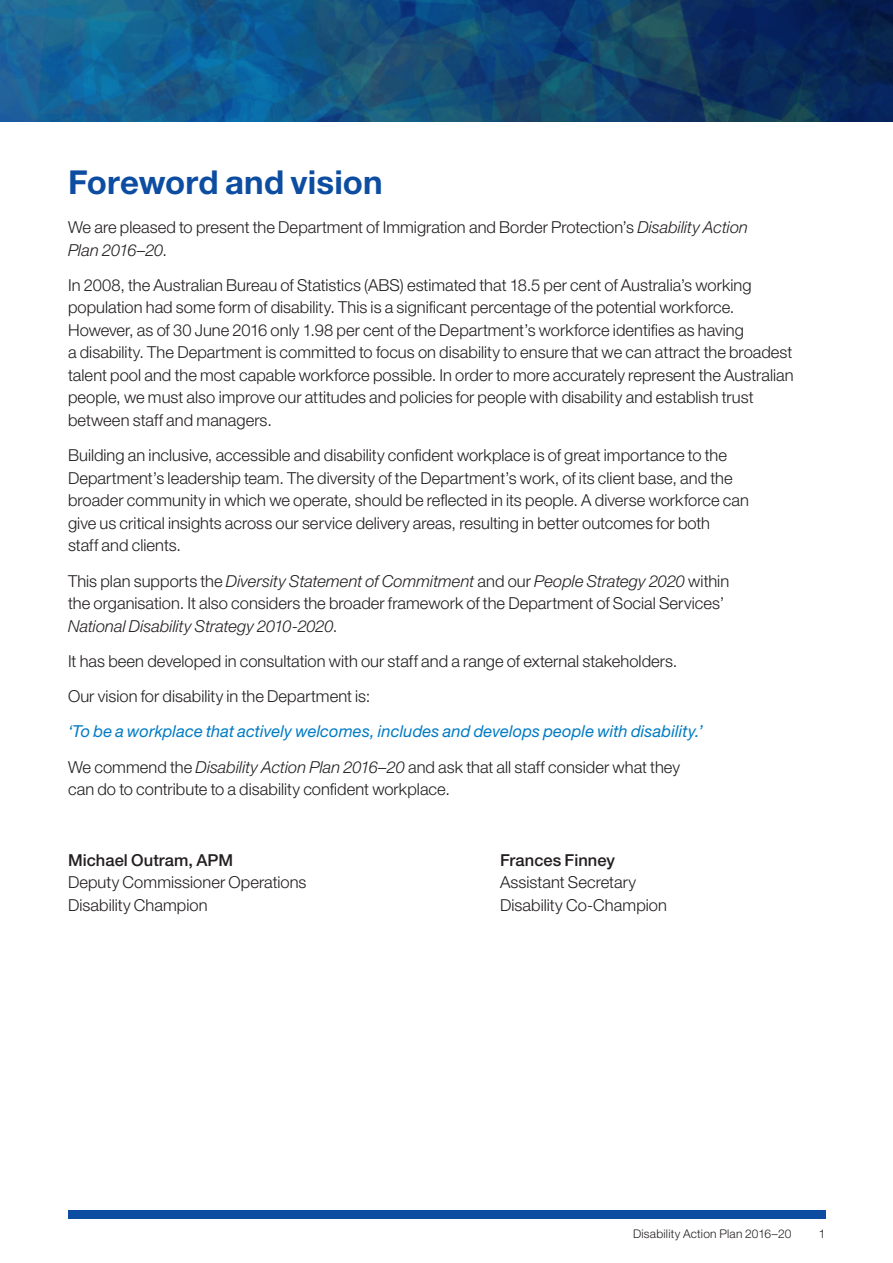
<style>
.page{position:relative;width:893px;height:1263px;background:#fff}
.page>*{position:absolute;margin:0;border:0;box-sizing:border-box;transform-origin:0 0}
.t1{font:700 33px "Helvetica Neue LT Std";letter-spacing:.005em;color:#0d4da1}
.t2{font:300 16.5px/22.5px "Helvetica Neue LT Std";color:#231f20}
.t3{font:italic 16.5px/35.2px "Helvetica Neue LT Std";letter-spacing:.005em;color:#007bc3}
.t4{font:500 16.5px "Helvetica Neue LT Std";letter-spacing:.005em;color:#231f20}
.t5{font:300 12px "Helvetica Neue LT Std";letter-spacing:.02em;color:#231f20}
.s1{font-style:italic}
.s2{font-weight:300;font-style:normal;color:#231f20}
.s3{font-weight:300;color:#231f20}
</style>
<div class="page">
<img style="left:0;top:0;width:893px;height:121px">
<div style="left:68px;top:1210px;width:757px;height:8px;background:#0d4da1"></div>
<h1 class="t1" style="left:68px;top:161px;width:316px">Foreword and vision</h1>
<p class="t2" style="left:68px;top:216px;width:681px">We are pleased to present the Department of Immigration and Border Protection’s <span class="s1">Disability Action<br>Plan 2016–20</span>.</p>
<p class="t2" style="left:68px;top:273px;width:727px">In 2008, the Australian Bureau of Statistics (ABS) estimated that 18.5 per cent of Australia’s working population had some form of disability. This is a significant percentage of the potential workforce.<br>However, as of 30 June 2016 only 1.98 per cent of the Department’s workforce identifies as having<br>a disability. The Department is committed to focus on disability to ensure that we can attract the broadest talent pool and the most capable workforce possible. In order to more accurately represent the Australian people, we must also improve our attitudes and policies for people with disability and establish trust between staff and managers.</p>
<p class="t2" style="left:68px;top:444px;width:682px">Building an inclusive, accessible and disability confident workplace is of great importance to the Department’s leadership team. The diversity of the Department’s work, of its client base, and the broader community in which we operate, should be reflected in its people. A diverse workforce can give us critical insights across our service delivery areas, resulting in better outcomes for both<br>staff and clients.</p>
<p class="t2" style="left:68px;top:569px;width:663px">This plan supports the <span class="s1">Diversity Statement of Commitment</span> and our <span class="s1">People Strategy 2020</span> within the organisation. It also considers the broader framework of the Department of Social Services’<br><span class="s1">National Disability Strategy 2010-2020</span>.</p>
<p class="t2" style="left:68px;top:643px;width:611px;line-height:35.2px">It has been developed in consultation with our staff and a range of external stakeholders.<br>Our vision for disability in the Department is:</p>
<p class="t3" style="left:68px;top:714px;width:636px">‘To be a workplace that actively welcomes, includes and develops people with disability.’<br><span class="s2">We commend the</span> <span class="s3">Disability Action Plan 2016–20</span> <span class="s2">and ask that all staff consider what they</span></p>
<p class="t2" style="left:68px;top:778px;width:383px">can do to contribute to a disability confident workplace.</p>
<p class="t4" style="left:68px;top:850px;width:167px">Michael Outram, APM</p>
<p class="t2" style="left:68px;top:870px;width:240px">Deputy Commissioner Operations<br>Disability Champion</p>
<p class="t4" style="left:500px;top:850px;width:116px">Frances Finney</p>
<p class="t2" style="left:500px;top:870px;width:168px">Assistant Secretary<br>Disability Co-Champion</p>
<p class="t5" style="left:633px;top:1226px;width:160px">Disability Action Plan 2016–20</p>
<p class="t5" style="left:819px;top:1226px;width:8px">1</p>
</div>
